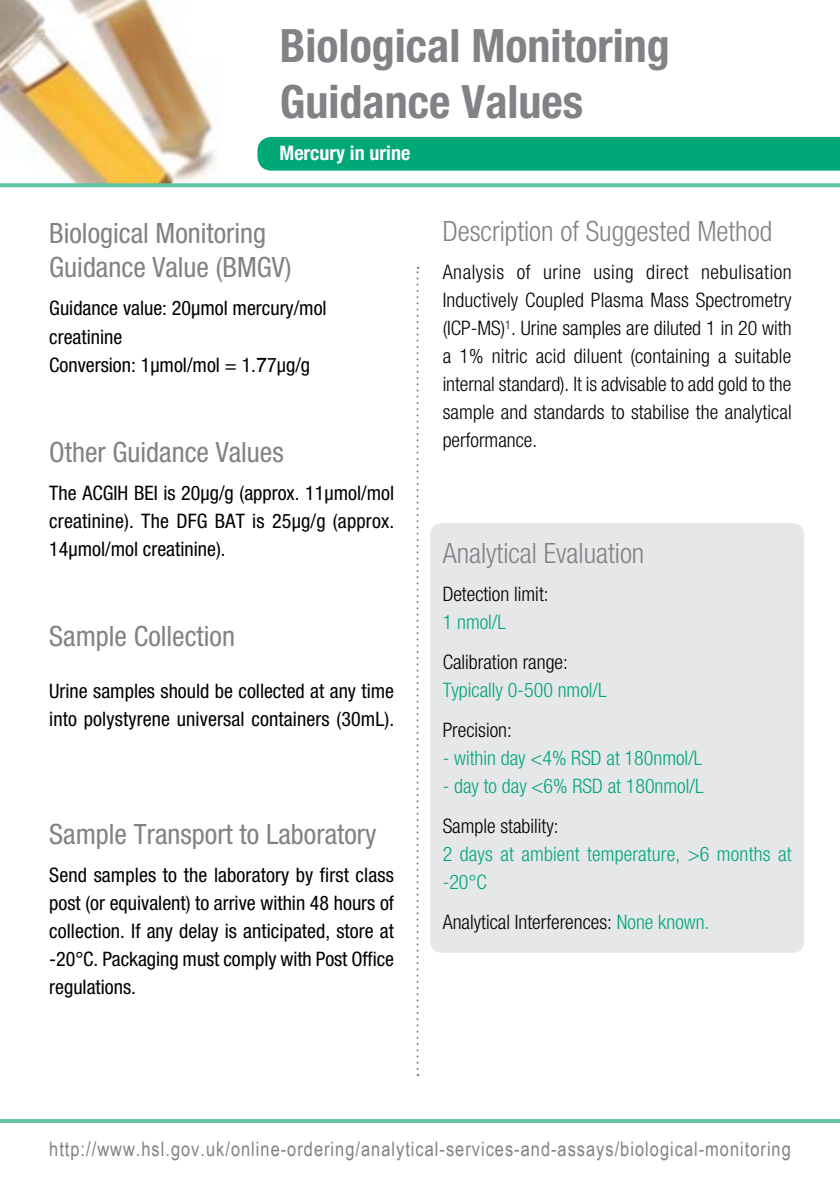
<style>
.page{position:relative;width:840px;height:1191px;background:#fff}
.page>*{position:absolute;margin:0;border:0;box-sizing:border-box;transform-origin:0 0}
.t1{font:700 condensed 46px/56px "Helvetica Neue LT Std";color:#808285}
.t2{font:condensed 28px/34px "Helvetica Neue LT Std";color:#808285}
.t3{font:300 condensed 28px "Helvetica Neue LT Std";color:#808285}
.t4{font:condensed 20px/28px "Helvetica Neue LT Std";color:#000;text-align:justify}
.t5{font:300 condensed 20px/28px "Helvetica Neue LT Std";color:#000;text-align:justify}
.t6{font:300 condensed 20px/28px "Helvetica Neue LT Std";color:#00a777}
.t7{font:20px "Arial Narrow";letter-spacing:.05em;color:#808285}
.t8{font:700 condensed 20px "Helvetica Neue LT Std";color:#fff}
.s1{font-family:"Arial";font-stretch:normal}
.s2{color:#00a777}
</style>
<div class="page">
<div style="left:430px;top:523px;width:373px;height:429px;background:#e6e7e8;border-radius:11px"></div>
<img style="left:0;top:0;width:216px;height:183px">
<svg style="left:0;top:183px;width:839px;height:4px;background:#6ac6aa"></svg>
<svg style="left:416px;top:267px;width:2px;height:809px"></svg>
<div style="left:257px;top:137px;width:582px;height:34px;background:#00a777"></div>
<hr style="left:0;top:1119px;width:839px;height:4px;background:#61c3a6">
<h1 class="t1" style="left:280px;top:17px;width:391px">Biological Monitoring<br>Guidance Values</h1>
<p class="t8" style="left:279px;top:141px;width:132px">Mercury in urine</p>
<h2 class="t2" style="left:49px;top:216px;width:244px">Biological Monitoring<br>Guidance Value (BMGV)</h2>
<p class="t4" style="left:49px;top:294px;width:279px;text-align:left">Guidance value: 20µmol mercury/mol creatinine<br>Conversion: 1µmol/mol = 1.<span class="s1">7</span>7µg/g</p>
<h2 class="t2" style="left:49px;top:434px;width:236px">Other Guidance Values</h2>
<p class="t4" style="left:49px;top:478px;width:346px">The ACGIH BEI is 20µg/g (approx. 11µmol/mol creatinine). The DFG BAT is 25µg/g (approx.<br>14µmol/mol creatinine).</p>
<h2 class="t2" style="left:49px;top:618px;width:187px">Sample Collection</h2>
<p class="t4" style="left:49px;top:676px;width:346px">Urine samples should be collected at any time into polystyrene universal containers (30mL).</p>
<h2 class="t2" style="left:49px;top:816px;width:328px">Sample Transport to Laboratory</h2>
<p class="t4" style="left:49px;top:860px;width:346px">Send samples to the laboratory by first class post (or equivalent) to arrive within 48 hours of collection. If any delay is anticipated, store at -20°C. Packaging must comply with Post Office regulations.</p>
<h2 class="t3" style="left:442px;top:215px;width:331px">Description of Suggested Method</h2>
<p class="t5" style="left:442px;top:258px;width:350px">Analysis of urine using direct nebulisation Inductively Coupled Plasma Mass Spectrometry (ICP-MS)<sup>1</sup>. Urine samples are diluted 1 in 20 with a 1% nitric acid diluent (containing a suitable internal standard). It is advisable to add gold to the sample and standards to stabilise the analytical performance.</p>
<h2 class="t3" style="left:442px;top:537px;width:203px">Analytical Evaluation</h2>
<p class="t5" style="left:442px;top:580px;width:107px">Detection limit:</p>
<p class="t6" style="left:442px;top:608px;width:65px">1 nmol/L</p>
<p class="t5" style="left:442px;top:648px;width:127px">Calibration range:</p>
<p class="t6" style="left:442px;top:676px;width:165px">Typically 0-500 nmol/L</p>
<p class="t5" style="left:442px;top:716px;width:71px">Precision:</p>
<p class="t6" style="left:442px;top:744px;width:261px">- within day &lt;4% RSD at 180nmol/L</p>
<p class="t6" style="left:442px;top:772px;width:262px">- day to day &lt;6% RSD at 180nmol/L</p>
<p class="t5" style="left:442px;top:812px;width:117px">Sample stability:</p>
<p class="t6" style="left:442px;top:840px;width:350px">2 days at ambient temperature, &gt;6 months at -20°C</p>
<p class="t5" style="left:442px;top:908px;width:268px">Analytical Interferences: <span class="s2">None known.</span></p>
<p class="t7" style="left:49px;top:1134px;width:742px">http://www.hsl.gov.uk/online-ordering/analytical-services-and-assays/biological-monitoring</p>
</div>
